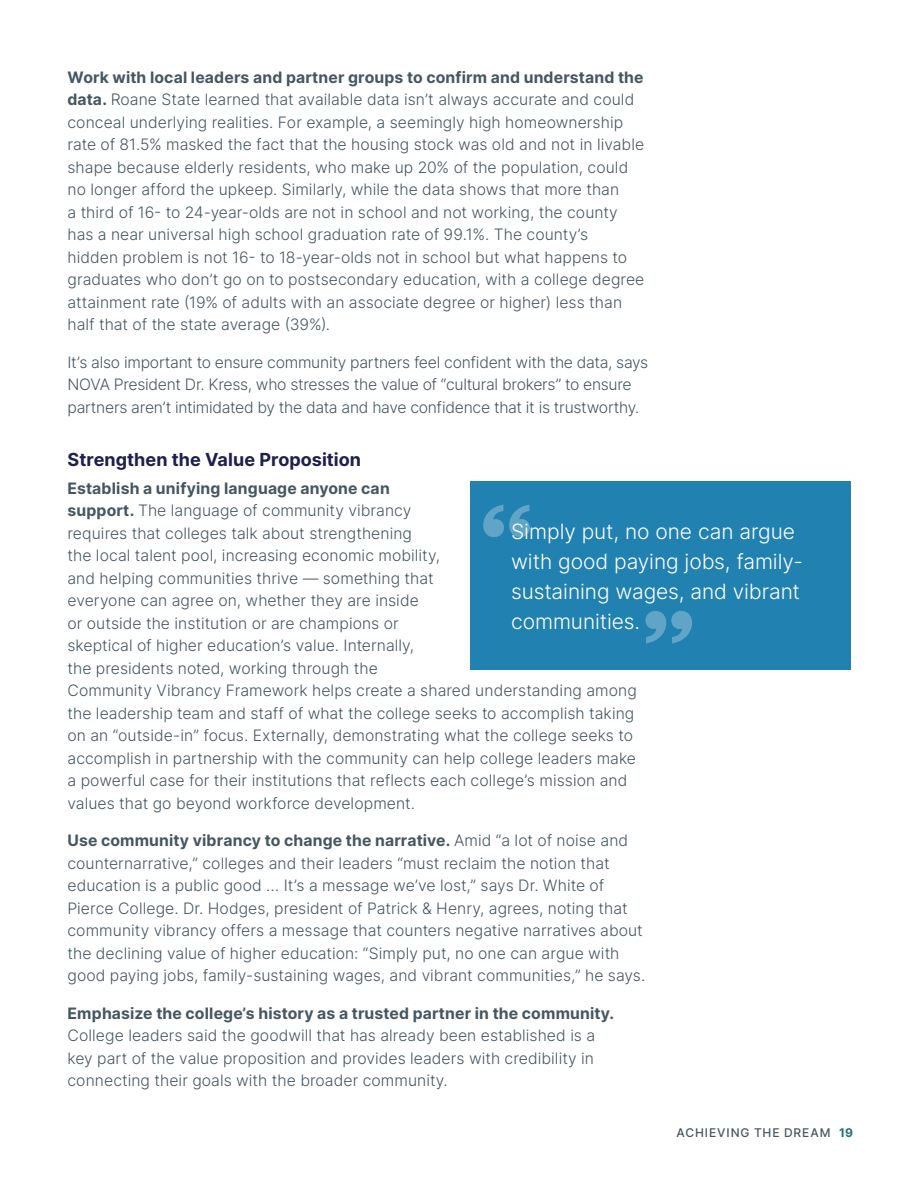
<style>
.page{position:relative;width:918px;height:1188px;background:#fff}
.page>*{position:absolute;margin:0;border:0;box-sizing:border-box;transform-origin:0 0}
.t1{font:300 21px/30px "Inter";letter-spacing:-.005em;color:#fff}
.t2{font:700 18px "Inter";color:#1d204b}
.t3{font:300 15.75px/22.5px "Inter";letter-spacing:.005em;color:#455761}
.t4{font:300 15.75px/22.5px "Inter";letter-spacing:-.015em;color:#455761}
.t5{font:700 15.75px "Inter";letter-spacing:.01em;color:#455761}
.t6{font:500 12px "Inter";letter-spacing:.075em;color:#455761}
.s1{font-weight:700}
.s2{font-weight:700;color:#207370}
</style>
<div class="page">
<div style="left:470px;top:481px;width:381px;height:189px;background:#2181b1"></div>
<svg style="left:483px;top:505px;width:47px;height:32px"></svg>
<svg style="left:645px;top:611px;width:47px;height:32px"></svg>
<p class="t3" style="left:68px;top:66px;width:578px"><span class="s1">Work with local leaders and partner groups to confirm and understand the data.</span> Roane State learned that available data isn’t always accurate and could conceal underlying realities. For example, a seemingly high homeownership rate of 81.5% masked the fact that the housing stock was old and not in livable shape because elderly residents, who make up 20% of the population, could no longer afford the upkeep. Similarly, while the data shows that more than<br>a third of 16- to 24-year-olds are not in school and not working, the county has a near universal high school graduation rate of 99.1%. The county’s<br>hidden problem is not 16- to 18-year-olds not in school but what happens to graduates who don’t go on to postsecondary education, with a college degree attainment rate (19% of adults with an associate degree or higher) less than half that of the state average (39%).</p>
<p class="t4" style="left:68px;top:351px;width:582px">It’s also important to ensure community partners feel confident with the data, says<br>NOVA President Dr. Kress, who stresses the value of “cultural brokers” to ensure partners aren’t intimidated by the data and have confidence that it is trustworthy.</p>
<p class="t2" style="left:68px;top:449px;width:295px">Strengthen the Value Proposition</p>
<p class="t3" style="left:68px;top:477px;width:571px"><span class="s1">Establish a unifying language anyone can<br>support.</span> The language of community vibrancy<br>requires that colleges talk about strengthening<br>the local talent pool, increasing economic mobility,<br>and helping communities thrive — something that<br>everyone can agree on, whether they are inside<br>or outside the institution or are champions or<br>skeptical of higher education’s value. Internally,<br>the presidents noted, working through the<br>Community Vibrancy Framework helps create a shared understanding among the leadership team and staff of what the college seeks to accomplish taking on an “outside-in” focus. Externally, demonstrating what the college seeks to accomplish in partnership with the community can help college leaders make a powerful case for their institutions that reflects each college’s mission and values that go beyond workforce development.</p>
<p class="t3" style="left:68px;top:829px;width:579px"><span class="s1">Use community vibrancy to change the narrative.</span> Amid “a lot of noise and counternarrative,” colleges and their leaders “must reclaim the notion that education is a public good … It’s a message we’ve lost,” says Dr. White of Pierce College. Dr. Hodges, president of Patrick &amp; Henry, agrees, noting that community vibrancy offers a message that counters negative narratives about the declining value of higher education: “Simply put, no one can argue with good paying jobs, family-sustaining wages, and vibrant communities,” he says.</p>
<p class="t5" style="left:68px;top:1004px;width:548px">Emphasize the college’s history as a trusted partner in the community.</p>
<p class="t3" style="left:68px;top:1024px;width:529px;text-align:justify">College leaders said the goodwill that has already been established is a key part of the value proposition and provides leaders with credibility in connecting their goals with the broader community.</p>
<h1 class="t1" style="left:511px;top:517px;width:293px">Simply put, no one can argue with good paying jobs, family&shy;sustaining wages, and vibrant communities.</h1>
<p class="t6" style="left:676px;top:1125px;width:178px">ACHIEVING THE DREAM <span class="s2">19</span></p>
</div>
